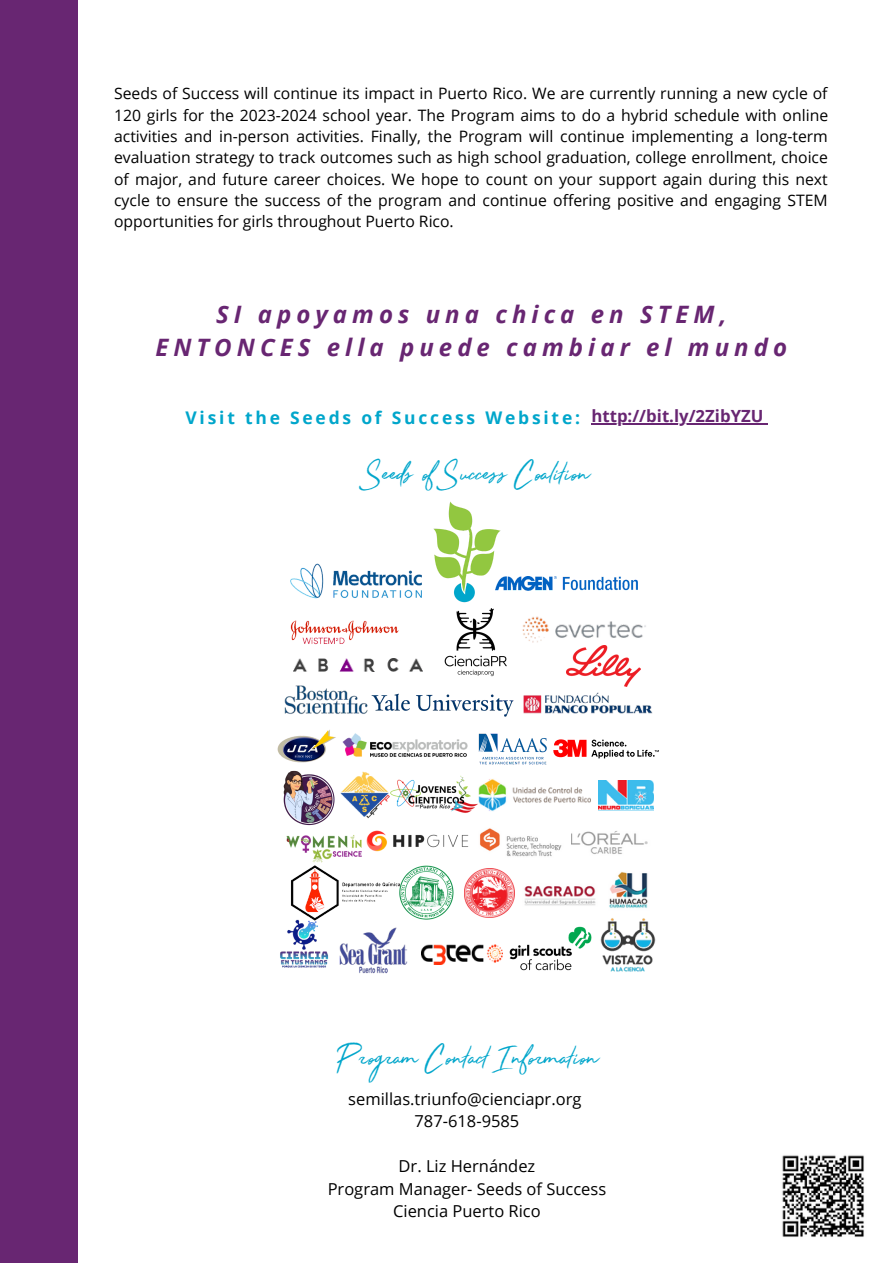
<style>
.page{position:relative;width:893px;height:1264px;background:#fff}
.page>*{position:absolute;margin:0;border:0;box-sizing:border-box;transform-origin:0 0}
.t1{font:36px "Stay Rad";color:#00a6cb}
.t2{font:italic 700 24px "Open Sans";letter-spacing:.21em;color:#682672}
.t3{font:700 17.4px "Open Sans";letter-spacing:.16em;color:#00a6cb}
.t4{font:700 16.8px "Open Sans";color:#682672}
.t5{font:16.5px "Open Sans";color:#000}
.t6{font:15.75px/21.3px "Open Sans";color:#000;text-align:justify}
</style>
<div class="page">
<img style="left:433px;top:501px;width:68px;height:102px">
<img style="left:290px;top:563px;width:132px;height:36px">
<img style="left:495px;top:576px;width:142px;height:16px">
<img style="left:284px;top:685px;width:84px;height:29px">
<img style="left:371px;top:693px;width:143px;height:24px">
<img style="left:523px;top:686px;width:129px;height:28px">
<img style="left:293px;top:659px;width:129px;height:12px">
<img style="left:444px;top:609px;width:62px;height:67px">
<img style="left:522px;top:616px;width:124px;height:27px">
<img style="left:566px;top:645px;width:74px;height:41px">
<img style="left:290px;top:620px;width:109px;height:25px">
<img style="left:283px;top:770px;width:52px;height:56px">
<img style="left:392px;top:775px;width:86px;height:38px">
<img style="left:478px;top:779px;width:112px;height:32px">
<img style="left:340px;top:771px;width:52px;height:46px">
<img style="left:599px;top:780px;width:54px;height:30px">
<img style="left:782px;top:1155px;width:82px;height:82px">
<img style="left:478px;top:733px;width:69px;height:32px">
<img style="left:342px;top:733px;width:126px;height:24px">
<svg style="left:553px;top:739px;width:105px;height:19px"></svg>
<img style="left:277px;top:729px;width:59px;height:34px">
<div style="left:0;top:0;width:77px;height:1262px;background:#682672"></div>
<img style="left:339px;top:927px;width:69px;height:46px">
<img style="left:509px;top:926px;width:82px;height:45px">
<img style="left:422px;top:944px;width:81px;height:20px">
<img style="left:591px;top:918px;width:65px;height:54px">
<img style="left:280px;top:923px;width:49px;height:45px">
<img style="left:367px;top:817px;width:102px;height:35px">
<img style="left:571px;top:831px;width:77px;height:23px">
<img style="left:480px;top:828px;width:82px;height:29px">
<img style="left:286px;top:835px;width:81px;height:25px">
<img style="left:290px;top:860px;width:110px;height:63px">
<img style="left:400px;top:865px;width:54px;height:54px">
<img style="left:465px;top:868px;width:49px;height:49px">
<img style="left:524px;top:886px;width:72px;height:20px">
<img style="left:609px;top:872px;width:39px;height:36px">
<hr style="left:591px;top:423px;width:172px;height:2px;background:#682672">
<p class="t6" style="left:114px;top:82px;width:715px">Seeds of Success will continue its impact in Puerto Rico. We are currently running a new cycle of 120 girls for the 2023-2024 school year. The Program aims to do a hybrid schedule with online activities and in-person activities. Finally, the Program will continue implementing a long-term evaluation strategy to track outcomes such as high school graduation, college enrollment, choice of major, and future career choices. We hope to count on your support again during this next cycle to ensure the success of the program and continue offering positive and engaging STEM opportunities for girls throughout Puerto Rico.</p>
<p class="t2" style="left:216px;top:297px;width:512px">SI apoyamos una chica en STEM,</p>
<p class="t2" style="left:155px;top:330px;width:633px">ENTONCES ella puede cambiar el mundo</p>
<p class="t3" style="left:185px;top:405px;width:396px">Visit the Seeds of Success Website:</p>
<p class="t4" style="left:591px;top:404px;width:174px">http://bit.ly/2ZibYZU</p>
<p class="t1" style="left:365px;top:461px;width:225px">Seeds of Success Coalition</p>
<p class="t1" style="left:336px;top:1044px;width:262px">Program Contact Information</p>
<p class="t5" style="left:348px;top:1086px;width:235px">semillas.triunfo@cienciapr.org</p>
<p class="t5" style="left:414px;top:1109px;width:106px">787-618-9585</p>
<p class="t5" style="left:398px;top:1154px;width:138px">Dr. Liz Hernández</p>
<p class="t5" style="left:328px;top:1176px;width:280px">Program Manager- Seeds of Success</p>
<p class="t5" style="left:393px;top:1199px;width:149px">Ciencia Puerto Rico</p>
</div>
